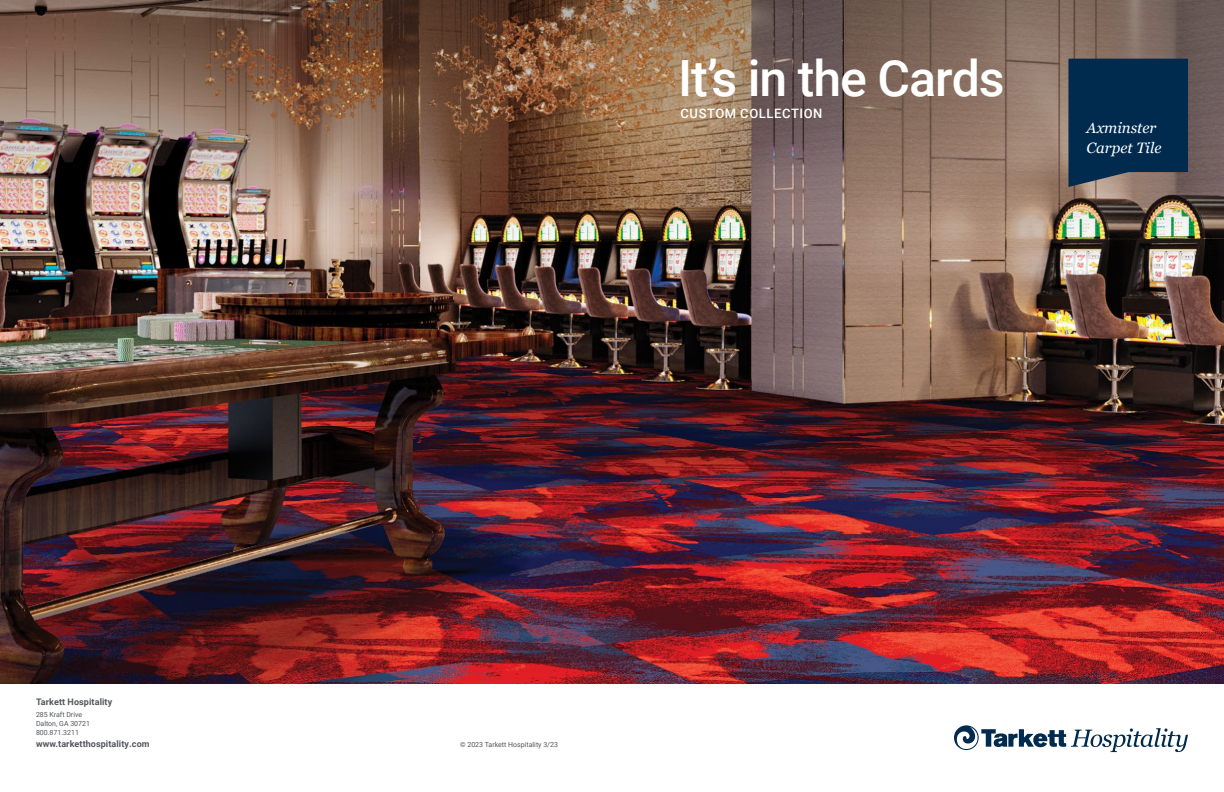
<style>
.page{position:relative;width:1224px;height:792px;background:#fff}
.page>*{position:absolute;margin:0;border:0;box-sizing:border-box;transform-origin:0 0}
.t1{font:500 50px "Roboto";letter-spacing:-.02em;color:#fff}
.t2{font:italic 15px/20px "Georgia";color:#fff}
.t3{font:500 13px "Roboto";letter-spacing:.045em;color:#fff}
.t4{font:700 9px "Roboto";letter-spacing:.01em;color:#54565b}
.t5{font:7px/9px "Roboto";color:#54565b}
</style>
<div class="page">
<img style="left:0;top:288px;width:1224px;height:396px">
<img style="left:0;top:0;width:1224px;height:288px">
<svg style="left:954px;top:725px;width:234px;height:27px"></svg>
<svg style="left:1068px;top:59px;width:120px;height:128px"></svg>
<div style="left:1087px;top:79px;width:85px;height:74px;background:#002a4e"></div>
<p class="t4" style="left:36px;top:695px;width:78px">Tarkett Hospitality</p>
<p class="t5" style="left:36px;top:710px;width:56px">285 Kraft Drive<br>Dalton, GA 30721<br>800.871.3211</p>
<p class="t4" style="left:36px;top:737px;width:115px">www.tarketthospitality.com</p>
<h1 class="t1" style="left:678px;top:44px;width:328px">It’s in the Cards</h1>
<h3 class="t3" style="left:681px;top:104px;width:143px">CUSTOM COLLECTION</h3>
<h2 class="t2" style="left:1087px;top:118px;width:76px">Axminster<br>Carpet Tile</h2>
<p class="t5" style="left:460px;top:740px;width:99px">© 2023 Tarkett Hospitality 3/23</p>
</div>
